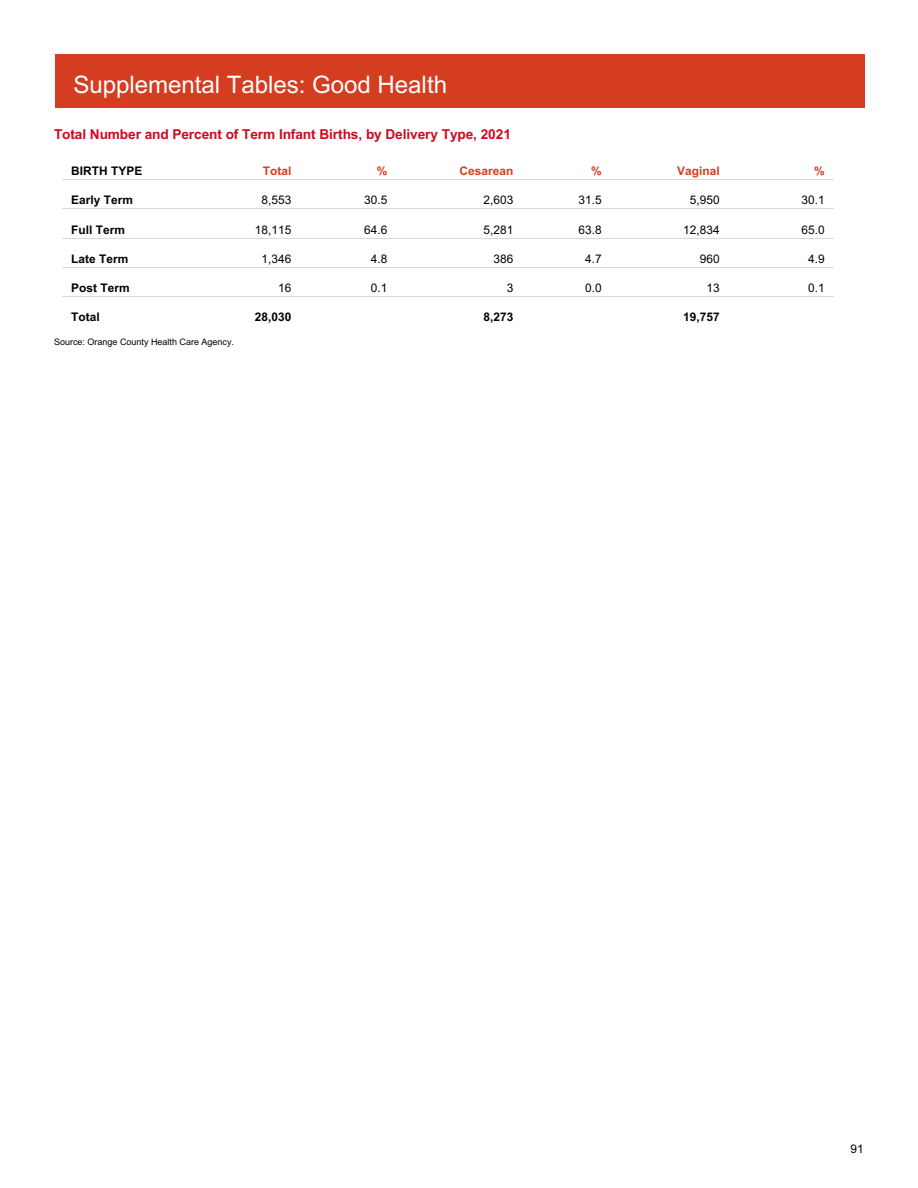
<style>
.page{position:relative;width:918px;height:1188px;background:#fff}
.page>*{position:absolute;margin:0;border:0;box-sizing:border-box;transform-origin:0 0}
.t1{font:24.15px "Arial";color:#fff}
.t2{font:700 13.65px "Arial";letter-spacing:-.005em;color:#cd0a20}
.t3{font:11.85px "Arial";letter-spacing:.005em;color:#000}
.t4{font:700 11.85px "Arial";letter-spacing:.005em;color:#000}
.t5{font:700 11.85px "Arial";letter-spacing:.005em;color:#d53d20}
.t6{font:9px "Arial";color:#000}
</style>
<div class="page">
<div style="left:56px;top:54px;width:810px;height:54px;background:#d53d20"></div>
<hr style="left:63px;top:179px;width:134px;height:1px;background:#d9d9d9">
<hr style="left:198px;top:179px;width:102px;height:1px;background:#d9d9d9">
<hr style="left:300px;top:179px;width:96px;height:1px;background:#d9d9d9">
<hr style="left:397px;top:179px;width:125px;height:1px;background:#d9d9d9">
<hr style="left:522px;top:179px;width:88px;height:1px;background:#d9d9d9">
<hr style="left:611px;top:179px;width:118px;height:1px;background:#d9d9d9">
<hr style="left:729px;top:179px;width:104px;height:1px;background:#d9d9d9">
<hr style="left:63px;top:209px;width:134px;height:1px;background:#d9d9d9">
<hr style="left:198px;top:209px;width:102px;height:1px;background:#d9d9d9">
<hr style="left:300px;top:209px;width:96px;height:1px;background:#d9d9d9">
<hr style="left:397px;top:209px;width:125px;height:1px;background:#d9d9d9">
<hr style="left:522px;top:209px;width:88px;height:1px;background:#d9d9d9">
<hr style="left:611px;top:209px;width:118px;height:1px;background:#d9d9d9">
<hr style="left:729px;top:209px;width:104px;height:1px;background:#d9d9d9">
<hr style="left:63px;top:238px;width:134px;height:1px;background:#d9d9d9">
<hr style="left:198px;top:238px;width:102px;height:1px;background:#d9d9d9">
<hr style="left:300px;top:238px;width:96px;height:1px;background:#d9d9d9">
<hr style="left:397px;top:238px;width:125px;height:1px;background:#d9d9d9">
<hr style="left:522px;top:238px;width:88px;height:1px;background:#d9d9d9">
<hr style="left:611px;top:238px;width:118px;height:1px;background:#d9d9d9">
<hr style="left:729px;top:238px;width:104px;height:1px;background:#d9d9d9">
<hr style="left:63px;top:267px;width:134px;height:1px;background:#d9d9d9">
<hr style="left:198px;top:267px;width:102px;height:1px;background:#d9d9d9">
<hr style="left:300px;top:267px;width:96px;height:1px;background:#d9d9d9">
<hr style="left:397px;top:267px;width:125px;height:1px;background:#d9d9d9">
<hr style="left:522px;top:267px;width:88px;height:1px;background:#d9d9d9">
<hr style="left:611px;top:267px;width:118px;height:1px;background:#d9d9d9">
<hr style="left:729px;top:267px;width:104px;height:1px;background:#d9d9d9">
<hr style="left:63px;top:296px;width:134px;height:1px;background:#d9d9d9">
<hr style="left:198px;top:296px;width:102px;height:1px;background:#d9d9d9">
<hr style="left:300px;top:296px;width:96px;height:1px;background:#d9d9d9">
<hr style="left:397px;top:296px;width:125px;height:1px;background:#d9d9d9">
<hr style="left:522px;top:296px;width:88px;height:1px;background:#d9d9d9">
<hr style="left:611px;top:296px;width:118px;height:1px;background:#d9d9d9">
<hr style="left:729px;top:296px;width:104px;height:1px;background:#d9d9d9">
<h1 class="t1" style="left:73px;top:71px;width:375px">Supplemental Tables: Good Health</h1>
<p class="t2" style="left:54px;top:126px;width:458px">Total Number and Percent of Term Infant Births, by Delivery Type, 2021</p>
<p class="t4" style="left:71px;top:164px;width:73px">BIRTH TYPE</p>
<p class="t5" style="left:263px;top:164px;width:30px">Total</p>
<p class="t5" style="left:377px;top:164px;width:12px">%</p>
<p class="t5" style="left:459px;top:164px;width:55px">Cesarean</p>
<p class="t5" style="left:591px;top:164px;width:12px">%</p>
<p class="t5" style="left:677px;top:164px;width:44px">Vaginal</p>
<p class="t5" style="left:814px;top:164px;width:12px">%</p>
<p class="t4" style="left:71px;top:193px;width:63px">Early Term</p>
<p class="t3" style="left:261px;top:193px;width:31px">8,553</p>
<p class="t3" style="left:364px;top:193px;width:25px">30.5</p>
<p class="t3" style="left:483px;top:193px;width:31px">2,603</p>
<p class="t3" style="left:578px;top:193px;width:25px">31.5</p>
<p class="t3" style="left:690px;top:193px;width:31px">5,950</p>
<p class="t3" style="left:802px;top:193px;width:25px">30.1</p>
<p class="t4" style="left:71px;top:223px;width:55px">Full Term</p>
<p class="t3" style="left:255px;top:223px;width:38px">18,115</p>
<p class="t3" style="left:364px;top:223px;width:25px">64.6</p>
<p class="t3" style="left:483px;top:223px;width:31px">5,281</p>
<p class="t3" style="left:578px;top:223px;width:25px">63.8</p>
<p class="t3" style="left:683px;top:223px;width:38px">12,834</p>
<p class="t3" style="left:802px;top:223px;width:25px">65.0</p>
<p class="t4" style="left:71px;top:252px;width:59px">Late Term</p>
<p class="t3" style="left:261px;top:252px;width:31px">1,346</p>
<p class="t3" style="left:371px;top:252px;width:18px">4.8</p>
<p class="t3" style="left:494px;top:252px;width:21px">386</p>
<p class="t3" style="left:585px;top:252px;width:18px">4.7</p>
<p class="t3" style="left:700px;top:252px;width:21px">960</p>
<p class="t3" style="left:808px;top:252px;width:18px">4.9</p>
<p class="t4" style="left:71px;top:281px;width:60px">Post Term</p>
<p class="t3" style="left:278px;top:281px;width:15px">16</p>
<p class="t3" style="left:371px;top:281px;width:18px">0.1</p>
<p class="t3" style="left:507px;top:281px;width:8px">3</p>
<p class="t3" style="left:585px;top:281px;width:18px">0.0</p>
<p class="t3" style="left:706px;top:281px;width:15px">13</p>
<p class="t3" style="left:808px;top:281px;width:18px">0.1</p>
<p class="t4" style="left:71px;top:310px;width:30px">Total</p>
<p class="t4" style="left:255px;top:310px;width:38px">28,030</p>
<p class="t4" style="left:483px;top:310px;width:31px">8,273</p>
<p class="t4" style="left:683px;top:310px;width:38px">19,757</p>
<p class="t6" style="left:54px;top:336px;width:182px">Source: Orange County Health Care Agency.</p>
<p class="t3" style="left:851px;top:1142px;width:15px">91</p>
</div>
